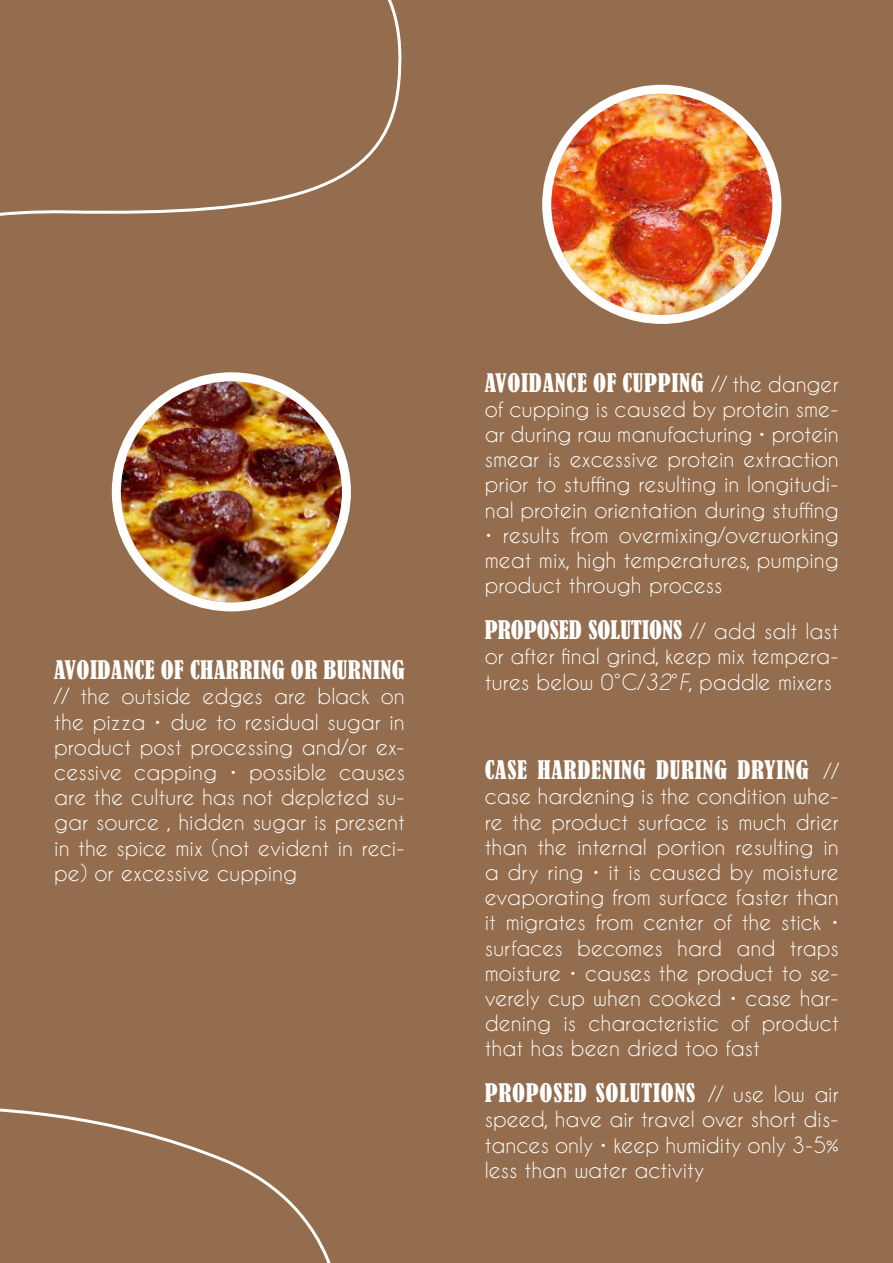
<style>
.page{position:relative;width:893px;height:1263px;background:#936d4d}
.page>*{position:absolute;margin:0;border:0;box-sizing:border-box;transform-origin:0 0}
.t1{font:condensed 24px "Bernard";letter-spacing:.03em;color:#fff}
.t2{font:condensed 24px "Bernard";color:#fff}
.t3{font:21px/25.2px "Caviar Dreams";color:#fff;text-align:justify}
.s1{font-family:"Caviar Dreams";font-stretch:normal;font-size:21px}
.s2{font-style:italic}
</style>
<div class="page">
<img style="left:551px;top:94px;width:221px;height:221px;border-radius:111px">
<div style="left:542px;top:85px;width:239px;height:239px;border:9px solid #fff;border-radius:50%"></div>
<svg style="left:0;top:0;width:402px;height:1263px"></svg>
<p class="t1" style="left:54px;top:656px;width:352px">AVOIDANCE OF CHARRING OR BURNING</p>
<p class="t3" style="left:54px;top:683px;width:352px">// the outside edges are black on the pizza • due to residual sugar in product post processing and/or ex&shy;cessive capping • possible causes are the culture has not depleted su&shy;gar source , hidden sugar is present in the spice mix (not evident in reci&shy;pe) or excessive cupping</p>
<p class="t1" style="left:485px;top:368px;width:356px">AVOIDANCE OF CUPPING <span class="s1">// the danger</span></p>
<p class="t3" style="left:485px;top:396px;width:356px">of cupping is caused by protein sme&shy;ar during raw manufacturing • protein smear is excessive protein extraction prior to stuffing resulting in longitudi&shy;nal protein orientation during stuffing</p>
<p class="t3" style="left:485px;top:522px;width:356px">• results from overmixing/overworking meat mix, high temperatures, pumping product through process</p>
<p class="t2" style="left:485px;top:616px;width:356px">PROPOSED SOLUTIONS <span class="s1">// add salt last</span></p>
<p class="t3" style="left:485px;top:643px;width:356px">or after final grind, keep mix tempera&shy;tures below 0°C/<span class="s2">32°F</span>, paddle mixers</p>
<p class="t1" style="left:485px;top:756px;width:356px">CASE HARDENING DURING DRYING <span class="s1">//</span></p>
<p class="t3" style="left:485px;top:783px;width:356px">case hardening is the condition whe&shy;re the product surface is much drier than the internal portion resulting in a dry ring • it is caused by moisture evaporating from surface faster than it migrates from center of the stick • surfaces becomes hard and traps moisture • causes the product to se&shy;verely cup when cooked • case har&shy;dening is characteristic of product that has been dried too fast</p>
<p class="t1" style="left:485px;top:1079px;width:356px">PROPOSED SOLUTIONS <span class="s1">// use low air</span></p>
<p class="t3" style="left:485px;top:1106px;width:356px">speed, have air travel over short dis&shy;tances only • keep humidity only 3-5% less than water activity</p>
</div>
